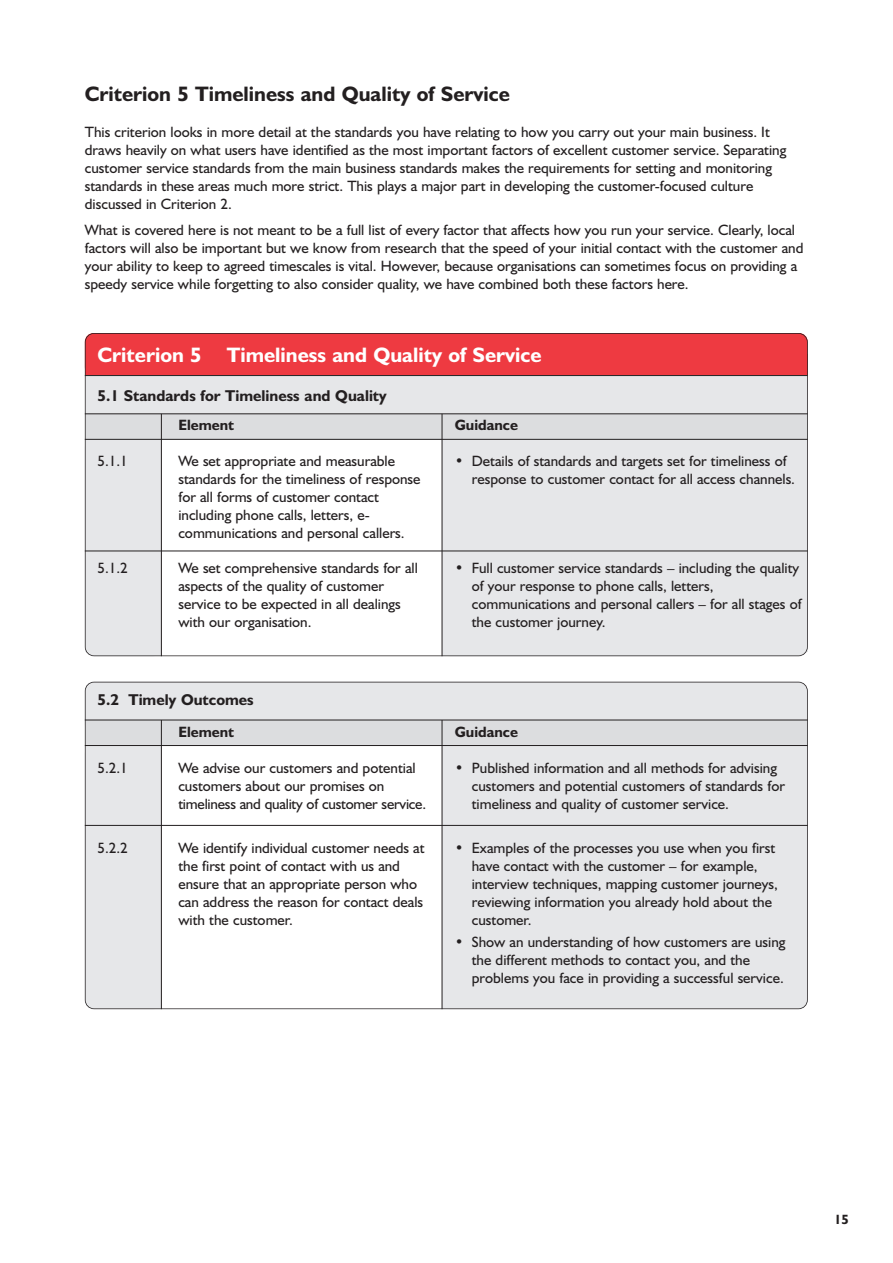
<style>
.page{position:relative;width:893px;height:1263px;background:#fff}
.page>*{position:absolute;margin:0;border:0;box-sizing:border-box;transform-origin:0 0}
.t1{font:700 21px "Humanist 521 BT";color:#231f20}
.t2{font:700 21px "Humanist 521 BT";color:#fff}
.t3{font:700 15.75px "Humanist 521 BT";color:#231f20}
.t4{font:15px/18px "Humanist 521 BT";color:#231f20}
.t5{font:700 15px "Humanist 521 BT";color:#231f20}
.t6{font:700 13.5px "Humanist 521 BT";color:#231f20}
</style>
<div class="page">
<div style="left:85px;top:333px;width:723px;height:43px;background:#ee3a41;border-radius:9px"></div>
<div style="left:85px;top:414px;width:723px;height:25px;background:#dcdddf"></div>
<div style="left:85px;top:376px;width:723px;height:38px;background:#e6e7e9"></div>
<div style="left:85px;top:439px;width:76px;height:217px;background:#e6e7e9;border-radius:9px"></div>
<div style="left:442px;top:439px;width:366px;height:217px;background:#e6e7e9;border-radius:9px"></div>
<div style="left:85px;top:333px;width:723px;height:323px;border:2px solid #231f20;border-radius:9px"></div>
<hr style="left:85px;top:551px;width:723px;height:1px;background:#231f20">
<hr style="left:85px;top:439px;width:723px;height:1px;background:#231f20">
<hr style="left:85px;top:413px;width:723px;height:1px;background:#231f20">
<hr style="left:85px;top:375px;width:723px;height:1px;background:#231f20">
<hr style="left:161px;top:414px;width:1px;height:242px;background:#231f20">
<hr style="left:442px;top:414px;width:1px;height:242px;background:#231f20">
<div style="left:85px;top:682px;width:723px;height:51px;background:#e6e7e9;border-radius:9px"></div>
<div style="left:85px;top:720px;width:723px;height:25px;background:#dcdddf"></div>
<div style="left:85px;top:745px;width:76px;height:264px;background:#e6e7e9;border-radius:9px"></div>
<div style="left:442px;top:745px;width:366px;height:264px;background:#e6e7e9;border-radius:9px"></div>
<div style="left:85px;top:682px;width:723px;height:327px;border:2px solid #231f20;border-radius:9px"></div>
<hr style="left:85px;top:825px;width:723px;height:1px;background:#231f20">
<hr style="left:85px;top:745px;width:723px;height:1px;background:#231f20">
<hr style="left:85px;top:720px;width:723px;height:1px;background:#231f20">
<hr style="left:161px;top:720px;width:1px;height:289px;background:#231f20">
<hr style="left:442px;top:720px;width:1px;height:289px;background:#231f20">
<h1 class="t1" style="left:85px;top:86px;width:427px">Criterion 5 Timeliness and Quality of Service</h1>
<p class="t4" style="left:85px;top:124px;width:703px">This criterion looks in more detail at the standards you have relating to how you carry out your main business. It draws heavily on what users have identified as the most important factors of excellent customer service. Separating customer service standards from the main business standards makes the requirements for setting and monitoring standards in these areas much more strict. This plays a major part in developing the customer-focused culture discussed in Criterion 2.</p>
<p class="t4" style="left:85px;top:223px;width:720px">What is covered here is not meant to be a full list of every factor that affects how you run your service. Clearly, local factors will also be important but we know from research that the speed of your initial contact with the customer and your ability to keep to agreed timescales is vital. However, because organisations can sometimes focus on providing a speedy service while forgetting to also consider quality, we have combined both these factors here.</p>
<h1 class="t2" style="left:98px;top:348px;width:445px">Criterion 5 Timeliness and Quality of Service</h1>
<p class="t3" style="left:98px;top:390px;width:291px">5.1 Standards for Timeliness and Quality</p>
<p class="t4" style="left:98px;top:454px;width:32px">5.1.1</p>
<p class="t4" style="left:98px;top:561px;width:32px">5.1.2</p>
<p class="t5" style="left:178px;top:420px;width:57px">Element</p>
<p class="t4" style="left:178px;top:454px;width:244px">We set appropriate and measurable standards for the timeliness of response for all forms of customer contact including phone calls, letters, e&shy;communications and personal callers.</p>
<p class="t4" style="left:178px;top:561px;width:241px">We set comprehensive standards for all aspects of the quality of customer service to be expected in all dealings with our organisation.</p>
<p class="t3" style="left:98px;top:694px;width:158px">5.2 Timely Outcomes</p>
<p class="t4" style="left:98px;top:760px;width:32px">5.2.1</p>
<p class="t4" style="left:98px;top:841px;width:32px">5.2.2</p>
<p class="t5" style="left:178px;top:726px;width:57px">Element</p>
<p class="t4" style="left:178px;top:760px;width:249px">We advise our customers and potential customers about our promises on timeliness and quality of customer service.</p>
<p class="t4" style="left:178px;top:841px;width:248px">We identify individual customer needs at the first point of contact with us and ensure that an appropriate person who can address the reason for contact deals with the customer.</p>
<p class="t5" style="left:455px;top:420px;width:65px">Guidance</p>
<p class="t4" style="left:472px;top:454px;width:325px;text-indent:-17px">• Details of standards and targets set for timeliness of response to customer contact for all access channels.</p>
<p class="t4" style="left:472px;top:561px;width:331px;text-indent:-17px">• Full customer service standards – including the quality of your response to phone calls, letters, communications and personal callers – for all stages of the customer journey.</p>
<p class="t5" style="left:455px;top:726px;width:65px">Guidance</p>
<p class="t4" style="left:472px;top:760px;width:315px;text-indent:-17px">• Published information and all methods for advising customers and potential customers of standards for timeliness and quality of customer service.</p>
<p class="t4" style="left:472px;top:841px;width:308px;text-indent:-17px">• Examples of the processes you use when you first have contact with the customer – for example, interview techniques, mapping customer journeys, reviewing information you already hold about the customer.</p>
<p class="t4" style="left:472px;top:935px;width:315px;text-indent:-17px">• Show an understanding of how customers are using the different methods to contact you, and the problems you face in providing a successful service.</p>
<p class="t6" style="left:834px;top:1214px;width:16px">15</p>
</div>
